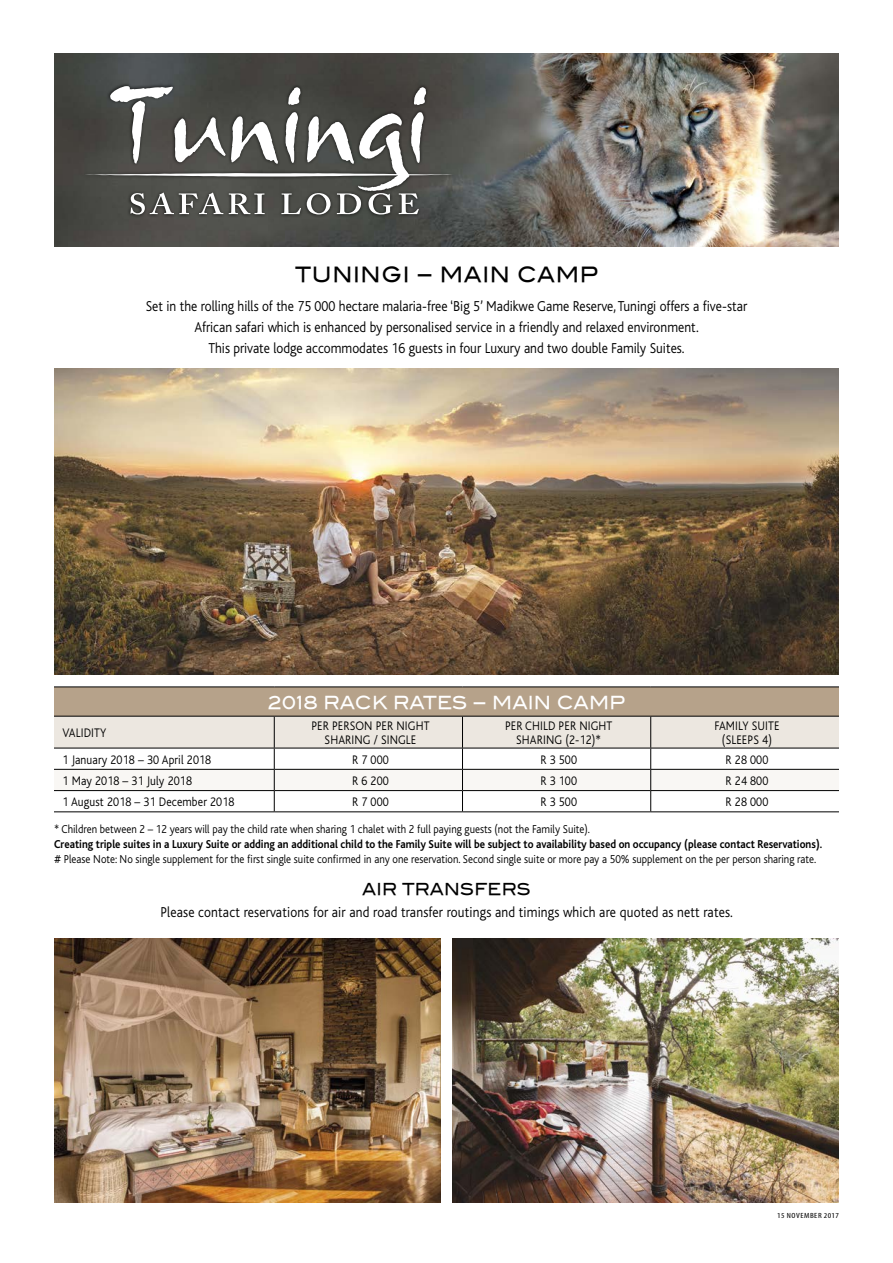
<style>
.page{position:relative;width:893px;height:1263px;background:#fff}
.page>*{position:absolute;margin:0;border:0;box-sizing:border-box;transform-origin:0 0}
.t1{font:21px "Blair Md ITCTT Medium";letter-spacing:.03em;color:#000;scale:.9 1}
.t2{font:18px "Blair Md ITCTT Medium";letter-spacing:.005em;color:#fff;scale:.9 1}
.t3{font:16.5px "Blair Md ITCTT Medium";letter-spacing:.01em;color:#000;scale:.9 1}
.t4{font:300 15px/21px "Bliss";color:#000;text-align:center;scale:.9 1}
.t5{font:300 12.9px/13.5px "Bliss";letter-spacing:.01em;color:#000;text-align:center;scale:.9 1}
.t6{font:300 12px "Bliss";color:#000;scale:.9 1}
.t7{font:700 12px "Bliss";color:#000;scale:.9 1}
.t8{font:condensed 7.5px "Myriad Pro";letter-spacing:.06em;color:#000;scale:1.2 1}
</style>
<div class="page">
<div style="left:54px;top:687px;width:785px;height:29px;background:#b6a28a"></div>
<hr style="left:54px;top:686px;width:220px;height:1px;background:#000">
<hr style="left:274px;top:686px;width:188px;height:1px;background:#000">
<hr style="left:462px;top:686px;width:189px;height:1px;background:#000">
<hr style="left:651px;top:686px;width:188px;height:1px;background:#000">
<hr style="left:54px;top:811px;width:220px;height:1px;background:#000">
<hr style="left:274px;top:811px;width:188px;height:1px;background:#000">
<hr style="left:462px;top:811px;width:189px;height:1px;background:#000">
<hr style="left:651px;top:811px;width:188px;height:1px;background:#000">
<svg style="left:54px;top:716px;width:785px;height:95px"></svg>
<hr style="left:54px;top:716px;width:220px;height:1px;background:#000">
<img style="left:54px;top:54px;width:785px;height:193px">
<div style="left:80px;top:82px;width:377px;height:136px;background:#000;opacity:.75"></div>
<svg style="left:81px;top:86px;width:374px;height:128px;background:#686965"></svg>
<img style="left:54px;top:939px;width:387px;height:263px">
<img style="left:452px;top:939px;width:387px;height:263px">
<img style="left:54px;top:369px;width:785px;height:306px">
<h1 class="t1" style="left:295px;top:262px;width:338px">TUNINGI – MAIN CAMP</h1>
<p class="t4" style="left:146px;top:296px;width:670px">Set in the rolling hills of the 75 000 hectare malaria-free ‘Big 5’ Madikwe Game Reserve, Tuningi offers a five-star<br>African safari which is enhanced by personalised service in a friendly and relaxed environment.<br>This private lodge accommodates 16 guests in four Luxury and two double Family Suites.</p>
<p class="t2" style="left:268px;top:691px;width:398px">2018 RACK RATES – MAIN CAMP</p>
<p class="t5" style="left:63px;top:726px;width:50px">VALIDITY</p>
<p class="t5" style="left:311px;top:719px;width:133px">PER PERSON PER NIGHT<br>SHARING / SINGLE</p>
<p class="t5" style="left:505px;top:719px;width:121px">PER CHILD PER NIGHT<br>SHARING (2-12)*</p>
<p class="t5" style="left:714px;top:719px;width:74px">FAMILY SUITE (SLEEP S 4)</p>
<p class="t5" style="left:63px;top:753px;width:167px">1 January 2018 – 30 April 2018</p>
<p class="t5" style="left:352px;top:753px;width:42px">R 7 000</p>
<p class="t5" style="left:540px;top:753px;width:42px">R 3 500</p>
<p class="t5" style="left:726px;top:753px;width:49px">R 28 000</p>
<p class="t5" style="left:63px;top:774px;width:145px">1 May 2018 – 31 July 2018</p>
<p class="t5" style="left:352px;top:774px;width:42px">R 6 200</p>
<p class="t5" style="left:540px;top:774px;width:42px">R 3 100</p>
<p class="t5" style="left:726px;top:774px;width:49px">R 24 800</p>
<p class="t5" style="left:63px;top:795px;width:193px">1 August 2018 – 31 December 2018</p>
<p class="t5" style="left:352px;top:795px;width:42px">R 7 000</p>
<p class="t5" style="left:540px;top:795px;width:42px">R 3 500</p>
<p class="t5" style="left:726px;top:795px;width:49px">R 28 000</p>
<p class="t6" style="left:54px;top:823px;width:597px">* Children between 2 – 12 years will pay the child rate when sharing 1 chalet with 2 full paying guests (not the Family Suite).</p>
<p class="t7" style="left:54px;top:838px;width:855px">Creating triple suites in a Luxury Suite or adding an additional child to the Family Suite will be subject to availability based on occupancy (please contact Reservations).</p>
<p class="t6" style="left:54px;top:853px;width:848px"># Please Note: No single supplement for the first single suite confirmed in any one reservation. Second single suite or more pay a 50% supplement on the per person sharing rate.</p>
<p class="t3" style="left:362px;top:879px;width:189px">AIR TRANSFERS</p>
<p class="t4" style="left:160px;top:901px;width:638px">Please contact reservations for air and road transfer routings and timings which are quoted as nett rates.</p>
<p class="t8" style="left:777px;top:1211px;width:53px">15 NOVEMBER 2017</p>
</div>
